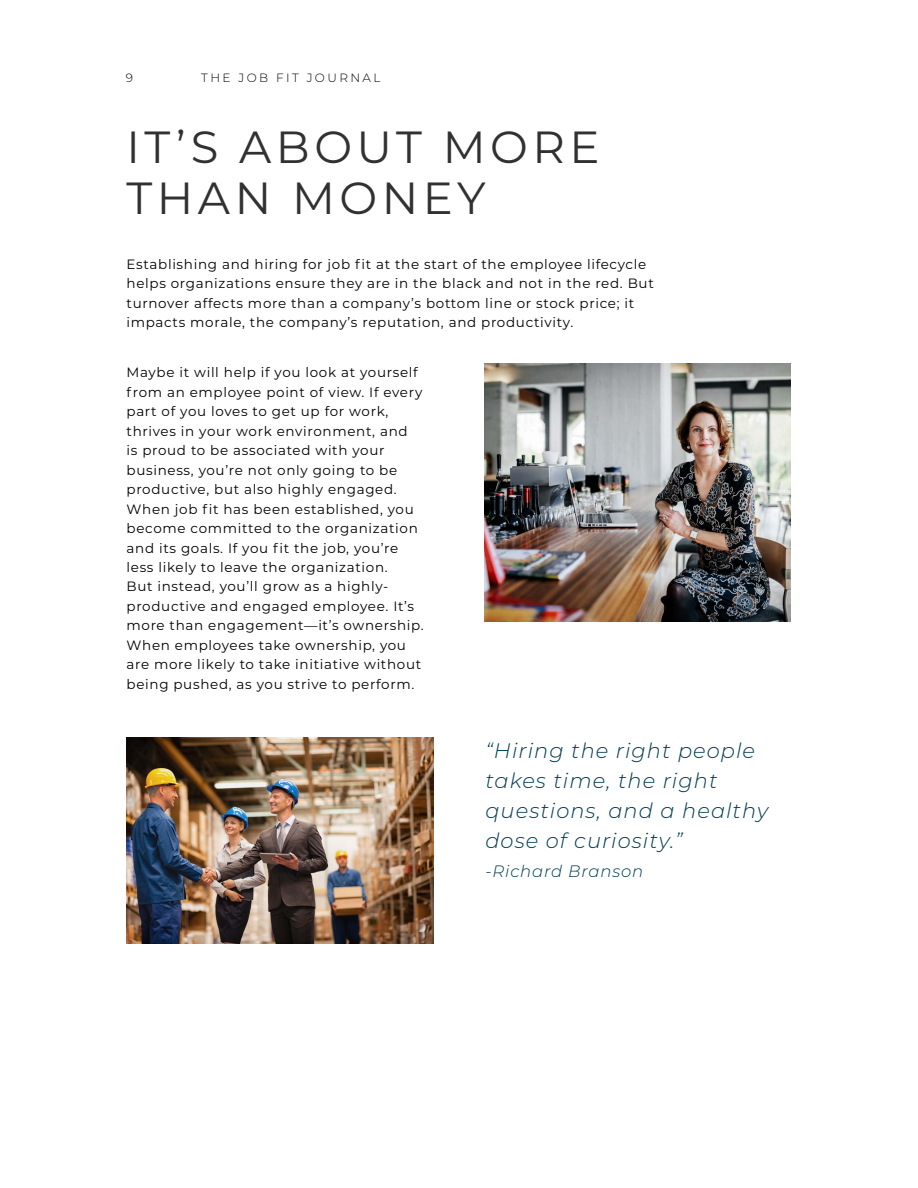
<style>
.page{position:relative;width:918px;height:1188px;background:#fff}
.page>*{position:absolute;margin:0;border:0;box-sizing:border-box;transform-origin:0 0}
.t1{font:45px/51px "Montserrat";letter-spacing:.1em;color:#323131}
.t2{font:italic 300 21px/30px "Montserrat";letter-spacing:.05em;color:#003e52}
.t3{font:italic 300 16.5px "Montserrat";letter-spacing:.05em;color:#003e52}
.t4{font:13.5px/19.5px "Montserrat";letter-spacing:.05em;color:#000}
.t5{font:300 12px "Montserrat";letter-spacing:.2em;color:#000}
</style>
<div class="page">
<img style="left:127px;top:738px;width:306px;height:206px">
<img style="left:485px;top:364px;width:306px;height:258px">
<p class="t5" style="left:126px;top:70px;width:9px">9</p>
<p class="t5" style="left:201px;top:70px;width:181px">THE JOB FIT JOURNAL</p>
<h1 class="t1" style="left:127px;top:120px;width:475px">IT’S ABOUT MORE<br>THAN MONEY</h1>
<p class="t4" style="left:127px;top:254px;width:529px">Establishing and hiring for job fit at the start of the employee lifecycle helps organizations ensure they are in the black and not in the red. But turnover affects more than a company’s bottom line or stock price; it impacts morale, the company’s reputation, and productivity.</p>
<p class="t4" style="left:127px;top:362px;width:299px">Maybe it will help if you look at yourself from an employee point of view. If every part of you loves to get up for work, thrives in your work environment, and<br>is proud to be associated with your business, you’re not only going to be productive, but also highly engaged.<br>When job fit has been established, you become committed to the organization and its goals. If you fit the job, you’re less likely to leave the organization.<br>But instead, you’ll grow as a highly&shy;productive and engaged employee. It’s more than engagement—it’s ownership.<br>When employees take ownership, you are more likely to take initiative without being pushed, as you strive to perform.</p>
<h2 class="t2" style="left:485px;top:735px;width:284px">“Hiring the right people takes time, the right questions, and a healthy dose of curiosity.”</h2>
<p class="t3" style="left:485px;top:860px;width:159px">-Richard Branson</p>
</div>
